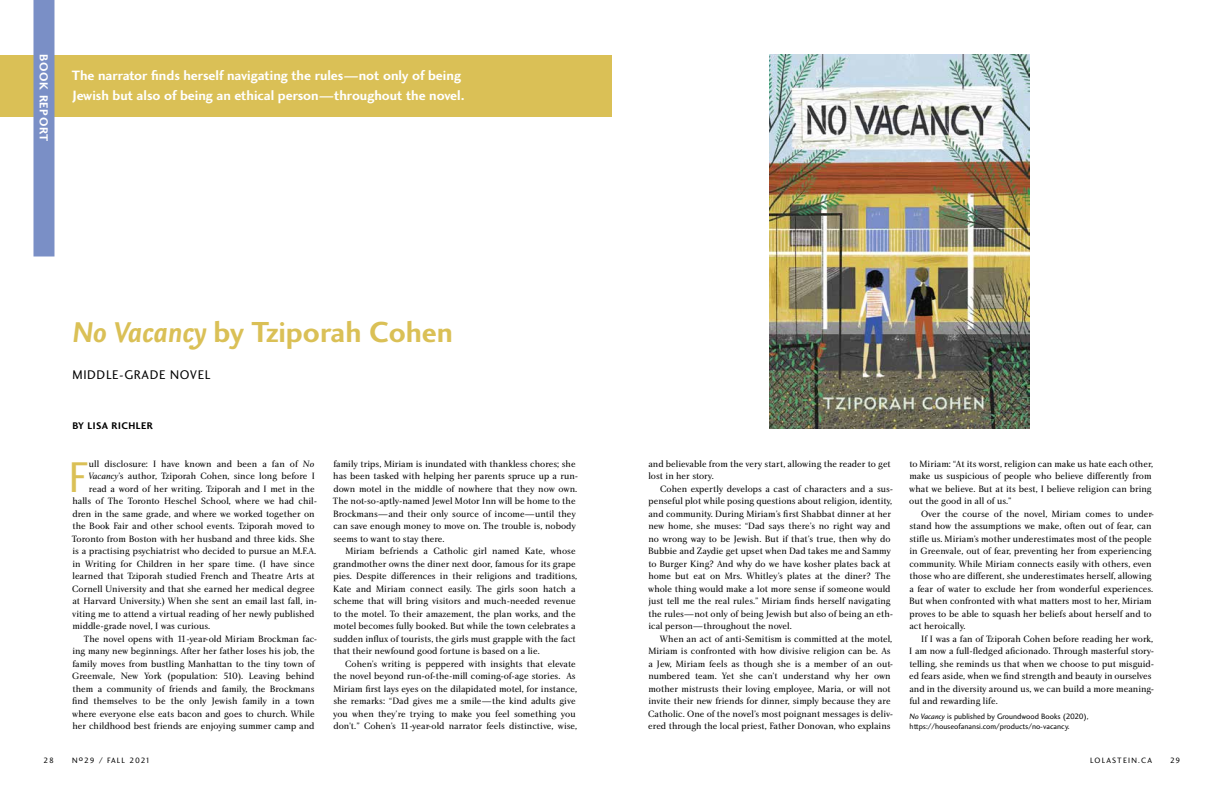
<style>
.page{position:relative;width:1224px;height:792px;background:#fff}
.page>*{position:absolute;margin:0;border:0;box-sizing:border-box;transform-origin:0 0}
.t1{font:44.5px "Charlotte Sans Book Plain";color:#dac056}
.t2{font:30px "Charlotte Sans Bold Plain";color:#dac056}
.t3{font:14px/20px "Charlotte Sans Bold Plain";color:#fff}
.t4{font:13px "Charlotte Sans Book Plain";color:#000}
.t5{font:12px "Charlotte Sans Bold Plain";color:#fff}
.t6{font:10px "Charlotte Sans Bold Plain";color:#000}
.t7{font:9.5px/12.5px "Charlotte Book Plain";color:#000}
.t8{font:8px/10px "Charlotte Sans Book Plain";color:#000}
.t9{font:8px "Charlotte Sans Book Plain";letter-spacing:.095em;color:#000}
.t10{font:8px "Charlotte Sans Book Plain";letter-spacing:.15em;color:#000}
.s1{font-family:"Nexus Sans";font-weight:700;font-style:italic}
.s2{font-family:"Charlotte Book Italic Plain"}
.s3{font-family:"Charlotte Sans Book Italic Plain"}
</style>
<div class="page">
<div style="left:0;top:55px;width:612px;height:61px;background:#dac056"></div>
<img style="left:770px;top:54px;width:260px;height:375px">
<div style="left:33px;top:0;width:21px;height:256px;background:#7a8fc6"></div>
<p class="t5" style="left:51px;top:54px;width:87px;rotate:90deg">book report</p>
<h3 class="t3" style="left:72px;top:65px;width:395px">The narrator finds herself navigating the rules—not only of being<br>Jewish but also of being an ethical person—throughout the novel.</h3>
<h2 class="t2" style="left:71px;top:314px;width:383px"><span class="s1">No Vacancy</span> by Tziporah Cohen</h2>
<h3 class="t4" style="left:72px;top:367px;width:19px">Middle</h3>
<h3 class="t4" style="left:119px;top:367px;width:24px">-Grade</h3>
<h3 class="t4" style="left:170px;top:367px;width:19px">Novel</h3>
<p class="t6" style="left:73px;top:420px;width:27px">by Lisa</p>
<p class="t6" style="left:112px;top:420px;width:14px">Richler</p>
<h1 class="t1" style="left:68px;top:450px;width:21px">F</h1>
<p class="t7" style="left:89px;top:457px;width:227px">ull disclosure: I have known and been a fan of <span class="s2">No</span></p>
<p class="t7" style="left:88px;top:469px;width:228px"><span class="s2">Vacancy</span>’s author, Tziporah Cohen, since long before I</p>
<p class="t7" style="left:89px;top:482px;width:227px">read a word of her writing. Tziporah and I met in the</p>
<p class="t7" style="left:72px;top:494px;width:246px">halls of The Toronto Heschel School, where we had chil-</p>
<p class="t7" style="left:72px;top:507px;width:244px">dren in the same grade, and where we worked together on</p>
<p class="t7" style="left:72px;top:519px;width:244px">the Book Fair and other school events. Tziporah moved to</p>
<p class="t7" style="left:72px;top:532px;width:244px">Toronto from Boston with her husband and three kids. She</p>
<p class="t7" style="left:72px;top:544px;width:245px">is a practising psychiatrist who decided to pursue an M.F.A.</p>
<p class="t7" style="left:72px;top:557px;width:244px">in Writing for Children in her spare time. (I have since</p>
<p class="t7" style="left:72px;top:569px;width:244px">learned that Tziporah studied French and Theatre Arts at</p>
<p class="t7" style="left:72px;top:582px;width:244px">Cornell University and that she earned her medical degree</p>
<p class="t7" style="left:72px;top:594px;width:246px">at Harvard University.) When she sent an email last fall, in-</p>
<p class="t7" style="left:72px;top:607px;width:244px">viting me to attend a virtual reading of her newly published</p>
<p class="t7" style="left:72px;top:619px;width:139px">middle-grade novel, I was curious.</p>
<p class="t7" style="left:84px;top:632px;width:235px">The novel opens with 11-year-old Miriam Brockman fac-</p>
<p class="t7" style="left:72px;top:645px;width:244px">ing many new beginnings. After her father loses his job, the</p>
<p class="t7" style="left:72px;top:657px;width:244px">family moves from bustling Manhattan to the tiny town of</p>
<p class="t7" style="left:72px;top:670px;width:244px">Greenvale, New York (population: 510). Leaving behind</p>
<p class="t7" style="left:72px;top:682px;width:244px">them a community of friends and family, the Brockmans</p>
<p class="t7" style="left:72px;top:695px;width:244px">find themselves to be the only Jewish family in a town</p>
<p class="t7" style="left:72px;top:707px;width:244px">where everyone else eats bacon and goes to church. While</p>
<p class="t7" style="left:72px;top:720px;width:244px">her childhood best friends are enjoying summer camp and</p>
<p class="t7" style="left:333px;top:457px;width:247px">family trips, Miriam is inundated with thankless chores; she has been tasked with helping her parents spruce up a run&shy;down motel in the middle of nowhere that they now own.<br>The not-so-aptly-named Jewel Motor Inn will be home to the Brockmans—and their only source of income—until they can save enough money to move on. The trouble is, nobody seems to want to stay there.</p>
<p class="t7" style="left:333px;top:545px;width:246px;text-indent:12px">Miriam befriends a Catholic girl named Kate, whose grandmother owns the diner next door, famous for its grape pies. Despite differences in their religions and traditions, Kate and Miriam connect easily. The girls soon hatch a scheme that will bring visitors and much-needed revenue to the motel. To their amazement, the plan works, and the motel becomes fully booked. But while the town celebrates a sudden influx of tourists, the girls must grapple with the fact that their newfound good fortune is based on a lie.</p>
<p class="t7" style="left:333px;top:657px;width:246px;text-indent:12px">Cohen’s writing is peppered with insights that elevate the novel beyond run-of-the-mill coming-of-age stories. As Miriam first lays eyes on the dilapidated motel, for instance, she remarks: “Dad gives me a smile—the kind adults give you when they’re trying to make you feel something you don’t.” Cohen’s 11-year-old narrator feels distinctive, wise,</p>
<p class="t7" style="left:648px;top:457px;width:244px">and believable from the very start, allowing the reader to get lost in her story.</p>
<p class="t7" style="left:648px;top:482px;width:247px;text-indent:12px">Cohen expertly develops a cast of characters and a sus&shy;penseful plot while posing questions about religion, identity, and community. During Miriam’s first Shabbat dinner at her new home, she muses: “Dad says there’s no right way and no wrong way to be Jewish. But if that’s true, then why do Bubbie and Zaydie get upset when Dad takes me and Sammy to Burger King? And why do we have kosher plates back at home but eat on Mrs. Whitley’s plates at the diner? The whole thing would make a lot more sense if someone would just tell me the real rules.” Miriam finds herself navigating the rules—not only of being Jewish but also of being an eth&shy;ical person—throughout the novel.</p>
<p class="t7" style="left:648px;top:632px;width:247px;text-indent:12px">When an act of anti-Semitism is committed at the motel, Miriam is confronted with how divisive religion can be. As a Jew, Miriam feels as though she is a member of an out&shy;numbered team. Yet she can’t understand why her own mother mistrusts their loving employee, Maria, or will not invite their new friends for dinner, simply because they are Catholic. One of the novel’s most poignant messages is deliv&shy;ered through the local priest, Father Donovan, who explains</p>
<p class="t7" style="left:909px;top:457px;width:246px">to Miriam: “At its worst, religion can make us hate each other, make us suspicious of people who believe differently from what we believe. But at its best, I believe religion can bring out the good in all of us.”</p>
<p class="t7" style="left:909px;top:507px;width:247px;text-indent:12px">Over the course of the novel, Miriam comes to under&shy;stand how the assumptions we make, often out of fear, can stifle us. Miriam’s mother underestimates most of the people in Greenvale, out of fear, preventing her from experiencing community. While Miriam connects easily with others, even those who are different, she underestimates herself, allowing a fear of water to exclude her from wonderful experiences.<br>But when confronted with what matters most to her, Miriam proves to be able to squash her beliefs about herself and to act heroically.</p>
<p class="t7" style="left:909px;top:632px;width:246px;text-indent:12px">If I was a fan of Tziporah Cohen before reading her work, I am now a full-fledged aficionado. Through masterful story&shy;telling, she reminds us that when we choose to put misguid&shy;ed fears aside, when we find strength and beauty in ourselves and in the diversity around us, we can build a more meaning&shy;ful and rewarding life.</p>
<p class="t8" style="left:909px;top:711px;width:181px"><span class="s3">No Vacancy</span> is published by Groundwood Books (2020), https://houseofanansi.com/products/no-vacancy.</p>
<p class="t8" style="left:44px;top:755px;width:12px">28</p>
<p class="t9" style="left:72px;top:755px;width:80px">No29 / fall 2021</p>
<p class="t10" style="left:1090px;top:755px;width:63px">lolastein.ca</p>
<p class="t8" style="left:1170px;top:755px;width:12px">29</p>
</div>
